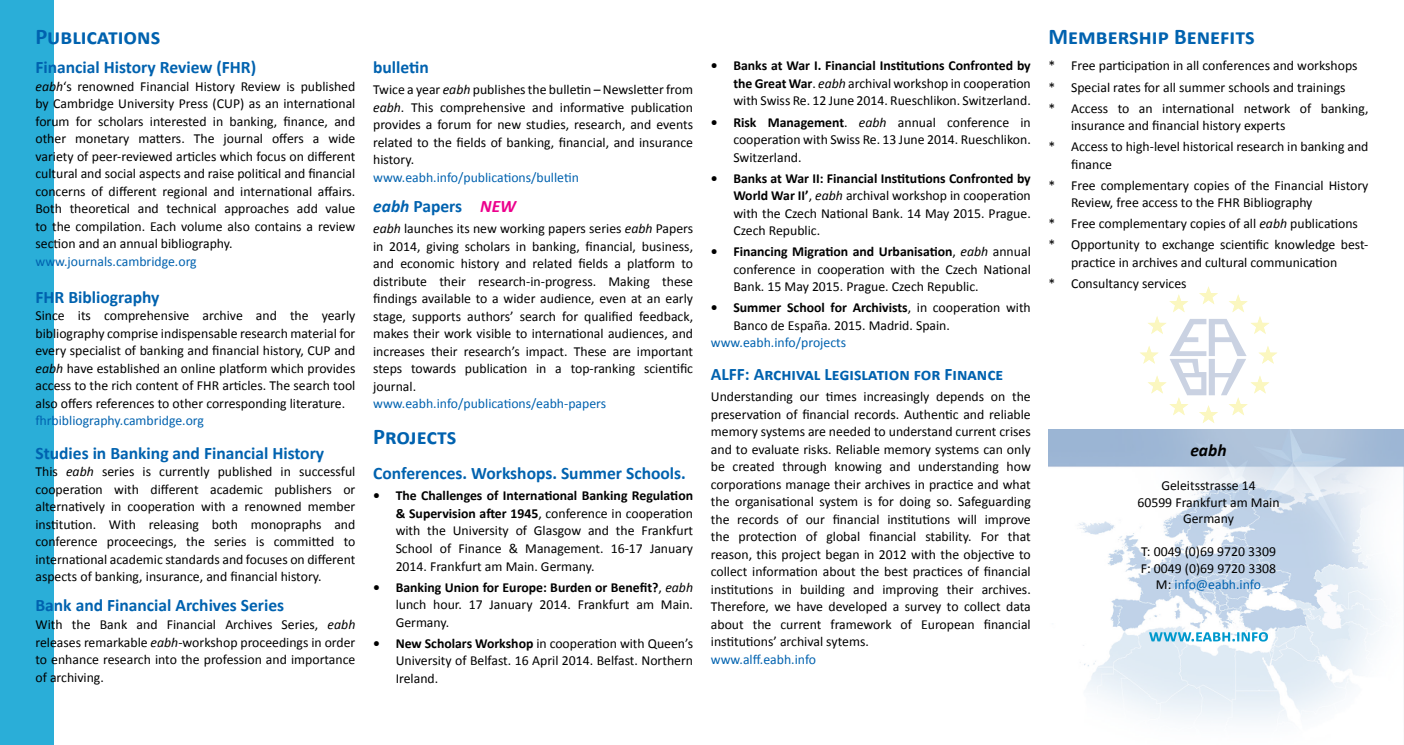
<style>
.page{position:relative;width:1404px;height:745px;background:#fff}
.page>*{position:absolute;margin:0;border:0;box-sizing:border-box;transform-origin:0 0}
.t1{font:700 22.5px "Calibri";color:#0062af}
.t2{font:700 17.5px "Calibri";color:#0062af}
.t3{font:italic 700 17.5px "Calibri";color:#000}
.t4{font:italic 700 17.5px "Calibri";color:#ec008c}
.t5{font:13.75px/17.5px "Calibri";color:#000;text-align:justify}
.t6{font:13.75px "Calibri";color:#0062af}
.s1{font-style:italic}
.s2{font-weight:700}
.s3{color:#0062af}
</style>
<div class="page">
<div style="left:0;top:0;width:53px;height:744px;background:#2aaed8"></div>
<img style="left:1048px;top:429px;width:355px;height:293px">
<svg style="left:1140px;top:286px;width:137px;height:137px"></svg>
<svg style="left:1148px;top:631px;width:119px;height:10px"></svg>
<h1 class="t1" style="left:35px;top:22px;width:126px">Publications</h1>
<p class="t2" style="left:35px;top:56px;width:222px">Financial History Review (FHR)</p>
<p class="t5" style="left:35px;top:77px;width:321px"><span class="s1">eabh</span>‘s renowned Financial History Review is published by Cambridge University Press (CUP) as an international forum for scholars interested in banking, finance, and other monetary matters. The journal offers a wide variety of peer-reviewed articles which focus on different cultural and social aspects and raise political and financial concerns of different regional and international affairs.<br>Both theoretical and technical approaches add value to the compilation. Each volume also contains a review section and an annual bibliography.</p>
<p class="t6" style="left:35px;top:252px;width:163px">www.journals.cambridge.org</p>
<p class="t2" style="left:35px;top:285px;width:125px">FHR Bibliography</p>
<p class="t5" style="left:35px;top:306px;width:321px">Since its comprehensive archive and the yearly bibliography comprise indispensable research material for every specialist of banking and financial history, CUP and <span class="s1">eabh</span> have established an online platform which provides access to the rich content of FHR articles. The search tool also offers references to other corresponding literature.</p>
<p class="t6" style="left:35px;top:411px;width:170px">fhrbibliography.cambridge.org</p>
<p class="t2" style="left:35px;top:441px;width:290px">Studies in Banking and Financial History</p>
<p class="t5" style="left:35px;top:462px;width:321px">This <span class="s1">eabh</span> series is currently published in successful cooperation with different academic publishers or alternatively in cooperation with a renowned member institution. With releasing both monopraphs and conference proceecings, the series is committed to international academic standards and focuses on different aspects of banking, insurance, and financial history.</p>
<p class="t2" style="left:35px;top:594px;width:250px">Bank and Financial Archives Series</p>
<p class="t5" style="left:35px;top:615px;width:321px">With the Bank and Financial Archives Series, <span class="s1">eabh </span>releases remarkable <span class="s1">eabh</span>-workshop proceedings in order to enhance research into the profession and importance of archiving.</p>
<p class="t2" style="left:373px;top:56px;width:57px">bulletin</p>
<p class="t5" style="left:373px;top:81px;width:321px">Twice a year <span class="s1">eabh</span> publishes the bulletin – Newsletter from <span class="s1">eabh</span>. This comprehensive and informative publication provides a forum for new studies, research, and events related to the fields of banking, financial, and insurance history.</p>
<p class="t6" style="left:373px;top:168px;width:207px">www.eabh.info/publications/bulletin</p>
<p class="t2" style="left:373px;top:195px;width:91px"><span class="s1">eabh</span> Papers</p>
<p class="t5" style="left:373px;top:219px;width:321px"><span class="s1">eabh</span> launches its new working papers series <span class="s1">eabh</span> Papers in 2014, giving scholars in banking, financial, business, and economic history and related fields a platform to distribute their research-in-progress. Making these findings available to a wider audience, even at an early stage, supports authors’ search for qualified feedback, makes their work visible to international audiences, and increases their research’s impact. These are important steps towards publication in a top-ranking scientific journal.</p>
<p class="t6" style="left:373px;top:394px;width:234px">www.eabh.info/publications/eabh-papers</p>
<p class="t4" style="left:480px;top:195px;width:37px">NEW</p>
<h1 class="t1" style="left:373px;top:422px;width:85px">Projects</h1>
<p class="t2" style="left:373px;top:462px;width:314px">Conferences. Workshops. Summer Schools.</p>
<p class="t5" style="left:395px;top:487px;width:299px;text-indent:-22px"><span class="s2">• The Challenges of International Banking Regulation &amp; Supervision after 1945</span>, conference in cooperation with the University of Glasgow and the Frankfurt School of Finance &amp; Management. 16-17 January 2014. Frankfurt am Main. Germany.</p>
<p class="t5" style="left:395px;top:578px;width:299px;text-indent:-22px"><span class="s2">• Banking Union for Europe: Burden or Benefit?</span>, <span class="s1">eabh </span>lunch hour. 17 January 2014. Frankfurt am Main.<br>Germany.</p>
<p class="t5" style="left:395px;top:634px;width:299px;text-indent:-22px"><span class="s2">• New Scholars Workshop</span> in cooperation with Queen’s University of Belfast. 16 April 2014. Belfast. Northern Ireland.</p>
<p class="t5" style="left:733px;top:57px;width:299px;text-indent:-22px"><span class="s2">• Banks at War I. Financial Institutions Confronted by the Great War</span>. <span class="s1">eabh</span> archival workshop in cooperation with Swiss Re. 12 June 2014. Rueschlikon. Switzerland.</p>
<p class="t5" style="left:733px;top:113px;width:299px;text-indent:-22px"><span class="s2">• Risk Management</span>. <span class="s1">eabh</span> annual conference in cooperation with Swiss Re. 13 June 2014. Rueschlikon.<br>Switzerland.</p>
<p class="t5" style="left:733px;top:169px;width:299px;text-indent:-22px"><span class="s2">• Banks at War II: Financial Institutions Confronted by World War II’</span>, <span class="s1">eabh</span> archival workshop in cooperation with the Czech National Bank. 14 May 2015. Prague.<br>Czech Republic.</p>
<p class="t5" style="left:733px;top:243px;width:299px;text-indent:-22px"><span class="s2">• Financing Migration and Urbanisation</span>, <span class="s1">eabh</span> annual conference in cooperation with the Czech National Bank. 15 May 2015. Prague. Czech Republic.</p>
<p class="t5" style="left:733px;top:299px;width:299px;text-indent:-22px"><span class="s2">• Summer School for Archivists</span>, in cooperation with<br>Banco de España. 2015. Madrid. Spain.</p>
<p class="t6" style="left:710px;top:334px;width:137px">www.eabh.info/projects</p>
<p class="t2" style="left:710px;top:362px;width:294px">ALFF: Archival Legislation for Finance</p>
<p class="t5" style="left:710px;top:387px;width:321px">Understanding our times increasingly depends on the preservation of financial records. Authentic and reliable memory systems are needed to understand current crises and to evaluate risks. Reliable memory systems can only be created through knowing and understanding how corporations manage their archives in practice and what the organisational system is for doing so. Safeguarding the records of our financial institutions will improve the protection of global financial stability. For that reason, this project began in 2012 with the objective to collect information about the best practices of financial institutions in building and improving their archives.<br>Therefore, we have developed a survey to collect data about the current framework of European financial institutions’ archival sytems.</p>
<p class="t6" style="left:710px;top:650px;width:107px">www.alff.eabh.info</p>
<h1 class="t1" style="left:1048px;top:22px;width:208px">Membership Benefits</h1>
<p class="t5" style="left:1048px;top:55px;width:321px;line-height:21px;text-align:left">* Free participation in all conferences and workshops<br>* Special rates for all summer schools and trainings<br>* Access to an international network of banking,</p>
<p class="t5" style="left:1048px;top:115px;width:321px;line-height:21px;text-indent:22px">insurance and financial history experts<br>* Access to high-level historical research in banking and</p>
<p class="t5" style="left:1048px;top:153px;width:321px;line-height:21px;text-indent:22px">finance<br>* Free complementary copies of the Financial History</p>
<p class="t5" style="left:1048px;top:192px;width:321px;line-height:21px;text-align:left;text-indent:22px">Review, free access to the FHR Bibliography<br>* Free complementary copies of all <span class="s1">eabh</span> publications<br>* Opportunity to exchange scientific knowledge best-</p>
<p class="t5" style="left:1048px;top:252px;width:290px;line-height:21px;text-indent:22px">practice in archives and cultural communication * Consultancy services</p>
<p class="t3" style="left:1190px;top:438px;width:38px">eabh</p>
<p class="t5" style="left:1137px;top:477px;width:144px;line-height:16.5px;text-align:center">Geleitsstrasse 14<br>60599 Frankfurt am Main<br>Germany</p>
<p class="t5" style="left:1140px;top:543px;width:137px;line-height:16.5px;text-align:center">T: 0049 (0)69 9720 3309<br>F: 0049 (0)69 9720 3308<br>M: <span class="s3">info@eabh.info</span></p>
</div>
